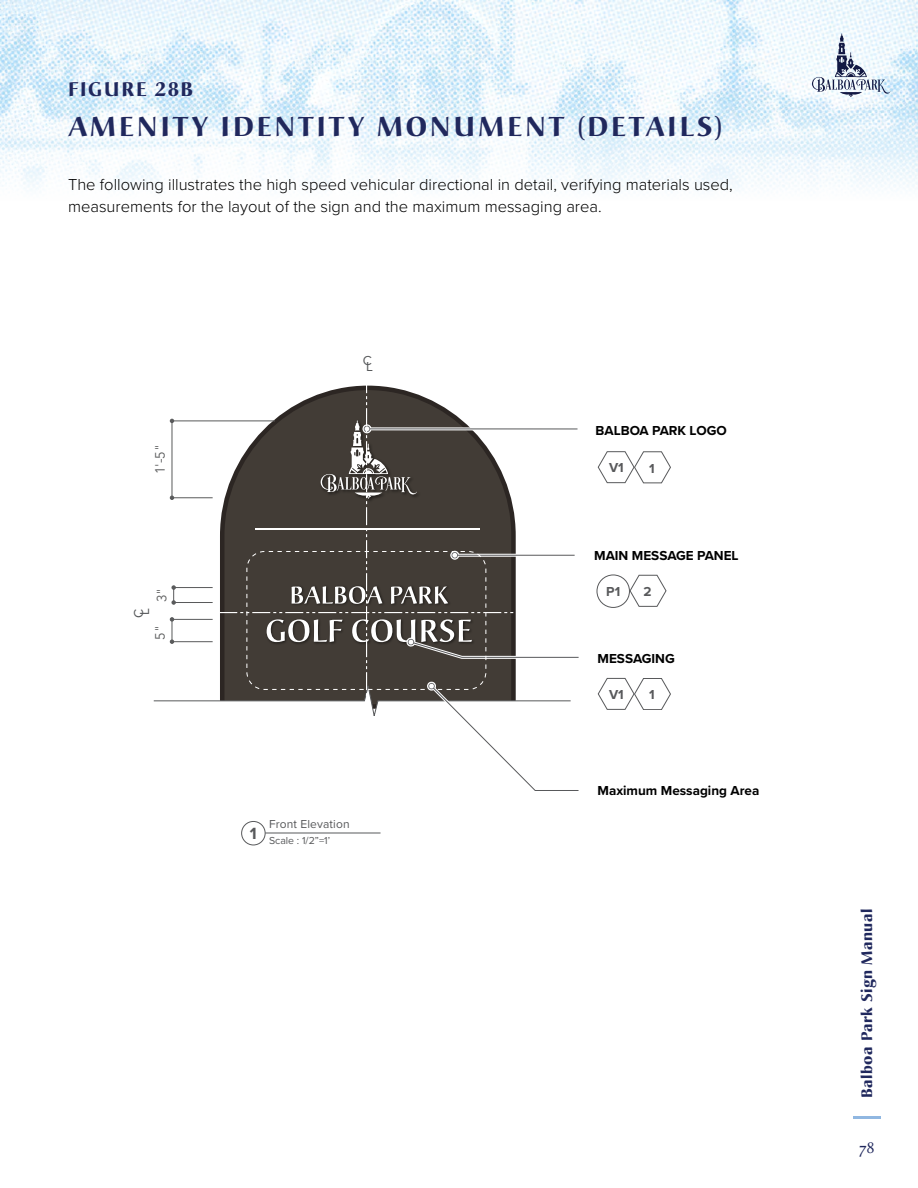
<style>
.page{position:relative;width:918px;height:1188px;background:#fff}
.page>*{position:absolute;margin:0;border:0;box-sizing:border-box;transform-origin:0 0}
.t1{font:700 27px "Christiana";letter-spacing:.11em;color:#20285d}
.t2{font:700 19.5px "Christiana";letter-spacing:.095em;color:#20285d}
.t3{font:700 16.8px "Proxima Nova";color:#58595b}
.t4{font:300 16.5px/21.6px "Proxima Nova";color:#000}
.t5{font:700 15px "Christiana";letter-spacing:.03em;color:#20285d}
.t6{font:15px "Apolline Std";color:#20285d}
.t7{font:700 13.5px "Proxima Nova";color:#000}
.t8{font:700 13.5px "Proxima Nova";color:#58595b}
.t9{font:13.5px "Avenir LT Std";color:#595a5b}
.t10{font:13.5px "Proxima Nova";color:#585a5c}
.t11{font:12px "Proxima Nova";letter-spacing:.01em;color:#58595b}
.t12{font:10.5px "Proxima Nova";color:#58595b}
</style>
<div class="page">
<img style="left:0;top:0;width:918px;height:99px">
<svg style="left:0;top:99px;width:918px;height:91px;fill:#f2f9fd"></svg>
<hr style="left:854px;top:1116px;width:27px;height:3px;background:#90b7e1">
<svg style="left:812px;top:33px;width:78px;height:64px"></svg>
<svg style="left:629px;top:574px;width:38px;height:33px"></svg>
<hr style="left:265px;top:833px;width:116px;height:1px;background:#58595b">
<div style="left:241px;top:821px;width:25px;height:24px;border:1px solid #58595b;border-radius:50%"></div>
<svg style="left:597px;top:451px;width:74px;height:33px"></svg>
<svg style="left:597px;top:677px;width:74px;height:33px"></svg>
<div style="left:597px;top:575px;width:33px;height:33px;border:1px solid #58595b;border-radius:50%"></div>
<svg style="left:153px;top:385px;width:426px;height:406px"></svg>
<p class="t2" style="left:68px;top:77px;width:127px">FIGURE 28B</p>
<h1 class="t1" style="left:68px;top:110px;width:656px">AMENITY IDENTITY MONUMENT (DETAILS)</h1>
<p class="t4" style="left:68px;top:173px;width:666px">The following illustrates the high speed vehicular directional in detail, verifying materials used, measurements for the layout of the sign and the maximum messaging area.</p>
<p class="t9" style="left:152px;top:474px;width:32px;rotate:-90deg">1'-5"</p>
<p class="t9" style="left:154px;top:602px;width:16px;rotate:-90deg">3"</p>
<p class="t9" style="left:152px;top:640px;width:16px;rotate:-90deg">5"</p>
<p class="t10" style="left:135px;top:615px;width:8px;rotate:-90deg">L</p>
<p class="t10" style="left:129px;top:618px;width:11px;rotate:-90deg">C</p>
<p class="t10" style="left:363px;top:350px;width:11px">C</p>
<p class="t10" style="left:366px;top:357px;width:8px">L</p>
<p class="t3" style="left:250px;top:821px;width:8px">1</p>
<p class="t11" style="left:269px;top:816px;width:82px">Front Elevation</p>
<p class="t12" style="left:269px;top:833px;width:63px">Scale : 1/2”=1’</p>
<p class="t7" style="left:596px;top:420px;width:133px">BALBOA PARK LOGO</p>
<p class="t8" style="left:609px;top:457px;width:16px">V1</p>
<p class="t8" style="left:649px;top:458px;width:7px">1</p>
<p class="t7" style="left:594px;top:545px;width:146px">MAIN MESSAGE PANEL</p>
<p class="t8" style="left:606px;top:581px;width:15px">P1</p>
<p class="t8" style="left:643px;top:582px;width:10px">2</p>
<p class="t7" style="left:597px;top:648px;width:79px">MESSAGING</p>
<p class="t8" style="left:609px;top:684px;width:16px">V1</p>
<p class="t8" style="left:649px;top:685px;width:7px">1</p>
<p class="t7" style="left:597px;top:780px;width:163px">Maximum Messaging Area</p>
<p class="t5" style="left:857px;top:1098px;width:190px;rotate:-90deg">Balboa Park Sign Manual</p>
<p class="t6" style="left:859px;top:1140px;width:16px">78</p>
</div>
